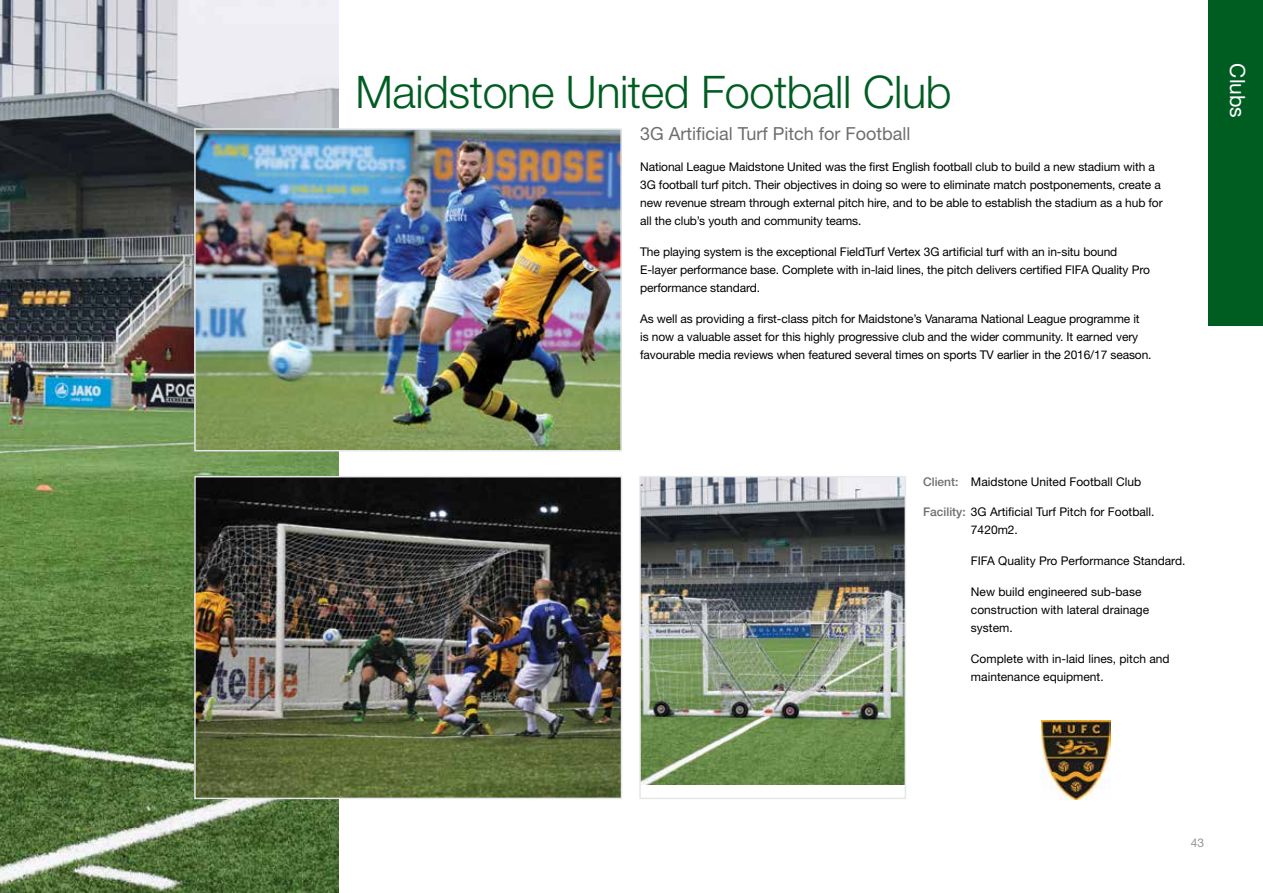
<style>
.page{position:relative;width:1263px;height:893px;background:#fff}
.page>*{position:absolute;margin:0;border:0;box-sizing:border-box;transform-origin:0 0}
.t1{font:300 45px "Helvetica Neue";letter-spacing:-.01em;color:#005d22}
.t2{font:21px "Helvetica Neue";color:#fff}
.t3{font:18px "Helvetica Neue";color:#6d6e71}
.t4{font:12px/18px "Helvetica Neue";letter-spacing:-.01em;color:#000}
.t5{font:500 12px "Helvetica Neue";color:#6d6e71}
.t6{font:12px "Helvetica Neue";color:#939598}
.s1{font-weight:500;color:#6d6e71}
</style>
<div class="page">
<img style="left:0;top:0;width:339px;height:893px">
<img style="left:1041px;top:720px;width:69px;height:79px">
<img style="left:197px;top:131px;width:422px;height:317px">
<div style="left:194px;top:128px;width:428px;height:323px;border:2px solid #e6e7e8"></div>
<img style="left:642px;top:479px;width:261px;height:306px">
<div style="left:639px;top:476px;width:267px;height:323px;border:2px solid #e6e7e8"></div>
<img style="left:197px;top:479px;width:422px;height:317px">
<div style="left:194px;top:476px;width:428px;height:323px;border:2px solid #e6e7e8"></div>
<div style="left:1208px;top:0;width:55px;height:325px;background:#005d22"></div>
<h1 class="t1" style="left:355px;top:64px;width:598px">Maidstone United Football Club</h1>
<h3 class="t3" style="left:640px;top:123px;width:272px">3G Artificial Turf Pitch for Football</h3>
<p class="t4" style="left:640px;top:158px;width:524px">National League Maidstone United was the first English football club to build a new stadium with a 3G football turf pitch. Their objectives in doing so were to eliminate match postponements, create a new revenue stream through external pitch hire, and to be able to establish the stadium as a hub for all the club’s youth and community teams.</p>
<p class="t4" style="left:640px;top:242px;width:511px">The playing system is the exceptional FieldTurf Vertex 3G artificial turf with an in-situ bound<br>E-layer performance base. Complete with in-laid lines, the pitch delivers certified FIFA Quality Pro performance standard.</p>
<p class="t4" style="left:640px;top:309px;width:513px">As well as providing a first-class pitch for Maidstone’s Vanarama National League programme it<br>is now a valuable asset for this highly progressive club and the wider community. It earned very favourable media reviews when featured several times on sports TV earlier in the 2016/17 season.</p>
<h2 class="t2" style="left:1250px;top:63px;width:56px;rotate:90deg">Clubs</h2>
<p class="t5" style="left:923px;top:474px;width:37px">Client:</p>
<p class="t4" style="left:971px;top:472px;width:172px">Maidstone United Football Club</p>
<p class="t4" style="left:971px;top:503px;width:185px;text-indent:-48px"><span class="s1">Facility:</span> 3G Artificial Turf Pitch for Football.<br>7420m2.</p>
<p class="t4" style="left:971px;top:552px;width:216px">FIFA Quality Pro Performance Standard.</p>
<p class="t4" style="left:971px;top:582px;width:180px">New build engineered sub-base construction with lateral drainage system.</p>
<p class="t4" style="left:971px;top:649px;width:200px">Complete with in-laid lines, pitch and maintenance equipment.</p>
<p class="t6" style="left:1191px;top:836px;width:15px">43</p>
</div>
